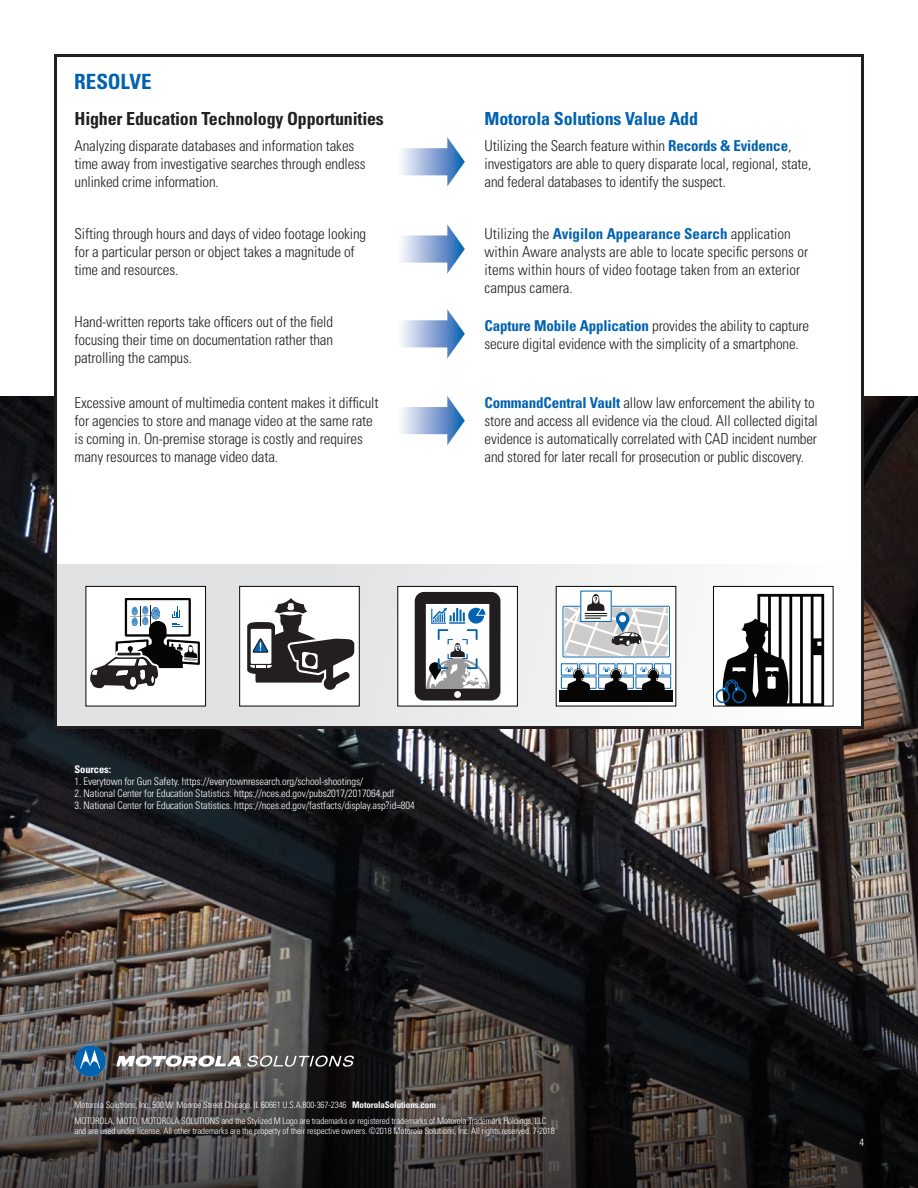
<style>
.page{position:relative;width:918px;height:1188px;background:#fff}
.page>*{position:absolute;margin:0;border:0;box-sizing:border-box;transform-origin:0 0}
.subhead{font:700 condensed 21px "Univers LT Std";letter-spacing:-.005em;color:#0162b0}
.Body_2{font:700 condensed 18px "Univers LT Std";letter-spacing:-.01em;color:#231f20}
.Body_2-2{font:700 condensed 18px "Univers LT Std";letter-spacing:-.01em;color:#0162b0}
.Body_text_2{font:300 condensed 15px/18px "Univers LT Std";letter-spacing:-.01em;color:#231f20}
.t1{font:300 condensed 10.5px "Univers LT Std";letter-spacing:-.01em;color:#fff}
.Body_2-3{font:700 condensed 10.5px "Univers LT Std";letter-spacing:-.01em;color:#fff}
.t2{font:300 condensed 9px/10.5px "Univers LT Std";letter-spacing:-.01em;color:#fff}
.s1{font-weight:700;color:#0162b0}
.s2{font-weight:700}
</style>
<div class="page">
<img style="left:0;top:396px;width:918px;height:416px">
<svg style="left:0;top:812px;width:918px;height:376px;background:#363332"></svg>
<div style="left:56px;top:56px;width:806px;height:672px;background:#fff"></div>
<div style="left:57px;top:564px;width:804px;height:162px;background:linear-gradient(to right,#dadcde,#fdfdfd)"></div>
<svg style="left:401px;top:137px;width:64px;height:49px"></svg>
<svg style="left:401px;top:224px;width:64px;height:50px"></svg>
<svg style="left:401px;top:309px;width:64px;height:49px"></svg>
<svg style="left:401px;top:396px;width:64px;height:49px"></svg>
<svg style="left:73px;top:583px;width:773px;height:129px"></svg>
<svg style="left:426px;top:608px;width:63px;height:81px"></svg>
<svg style="left:715px;top:594px;width:109px;height:112px"></svg>
<div style="left:240px;top:586px;width:119px;height:120px;background:#fff"></div>
<div style="left:239px;top:586px;width:121px;height:120px;border:1px solid #050504"></div>
<svg style="left:247px;top:598px;width:108px;height:92px"></svg>
<div style="left:86px;top:586px;width:120px;height:120px;background:#fff"></div>
<div style="left:86px;top:586px;width:120px;height:120px;border:1px solid #050504"></div>
<svg style="left:90px;top:598px;width:110px;height:92px"></svg>
<svg style="left:561px;top:663px;width:110px;height:27px"></svg>
<div style="left:559px;top:690px;width:114px;height:11px;background:#050504"></div>
<div style="left:581px;top:591px;width:30px;height:30px;background:#fff"></div>
<svg style="left:563px;top:594px;width:107px;height:63px"></svg>
<svg style="left:116px;top:1055px;width:125px;height:12px"></svg>
<svg style="left:75px;top:1045px;width:31px;height:32px"></svg>
<svg style="left:247px;top:1056px;width:107px;height:11px"></svg>
<p class="subhead" style="left:74px;top:69px;width:79px">RESOLVE</p>
<p class="Body_2" style="left:75px;top:108px;width:311px">Higher Education Technology Opportunities</p>
<p class="Body_text_2" style="left:75px;top:137px;width:293px">Analyzing disparate databases and information takes time away from investigative searches through endless unlinked crime information.</p>
<p class="Body_text_2" style="left:75px;top:225px;width:293px">Sifting through hours and days of video footage looking for a particular person or object takes a magnitude of time and resources.</p>
<p class="Body_text_2" style="left:75px;top:312px;width:260px;text-align:justify">Hand-written reports take officers out of the field focusing their time on documentation rather than patrolling the campus.</p>
<p class="Body_text_2" style="left:75px;top:393px;width:306px">Excessive amount of multimedia content makes it difficult for agencies to store and manage video at the same rate is coming in. On-premise storage is costly and requires many resources to manage video data.</p>
<p class="Body_2-2" style="left:485px;top:108px;width:215px">Motorola Solutions Value Add</p>
<p class="Body_text_2" style="left:485px;top:137px;width:328px">Utilizing the Search feature within <span class="s1">Records &amp; Evidence</span>, investigators are able to query disparate local, regional, state, and federal databases to identify the suspect.</p>
<p class="Body_text_2" style="left:485px;top:225px;width:325px">Utilizing the <span class="s1">Avigilon Appearance Search</span> application within Aware analysts are able to locate specific persons or items within hours of video footage taken from an exterior campus camera.</p>
<p class="Body_text_2" style="left:485px;top:317px;width:326px"><span class="s1">Capture Mobile Application</span> provides the ability to capture secure digital evidence with the simplicity of a smartphone.</p>
<p class="Body_text_2" style="left:485px;top:393px;width:335px"><span class="s1">CommandCentral Vault</span> allow law enforcement the ability to store and access all evidence via the cloud. All collected digital evidence is automatically correlated with CAD incident number and stored for later recall for prosecution or public discovery.</p>
<p class="Body_2-3" style="left:75px;top:762px;width:38px">Sources:</p>
<p class="t1" style="left:75px;top:775px;width:290px">1. Everytown for Gun Safety. https://everytownresearch.org/school-shootings/</p>
<p class="t1" style="left:75px;top:787px;width:321px">2. National Center for Education Statistics. https://nces.ed.gov/pubs2017/2017064.pdf</p>
<p class="t1" style="left:75px;top:799px;width:342px">3. National Center for Education Statistics. https://nces.ed.gov/fastfacts/display.asp?id=804</p>
<p class="t2" style="left:75px;top:1099px;width:363px">Motorola Solutions, Inc. 500 W. Monroe Street Chicago, IL 60661 U.S.A.800-367-2346 <span class="s2">MotorolaSolutions.com</span></p>
<p class="t2" style="left:75px;top:1115px;width:482px">MOTOROLA, MOTO, MOTOROLA SOLUTIONS and the Stylized M Logo are trademarks or registered trademarks of Motorola Trademark Holdings, LLC and are used under license. All other trademarks are the property of their respective owners. ©2018 Motorola Solutions, Inc. All rights reserved. 7-2018</p>
<p class="t1" style="left:859px;top:1136px;width:6px">4</p>
</div>
